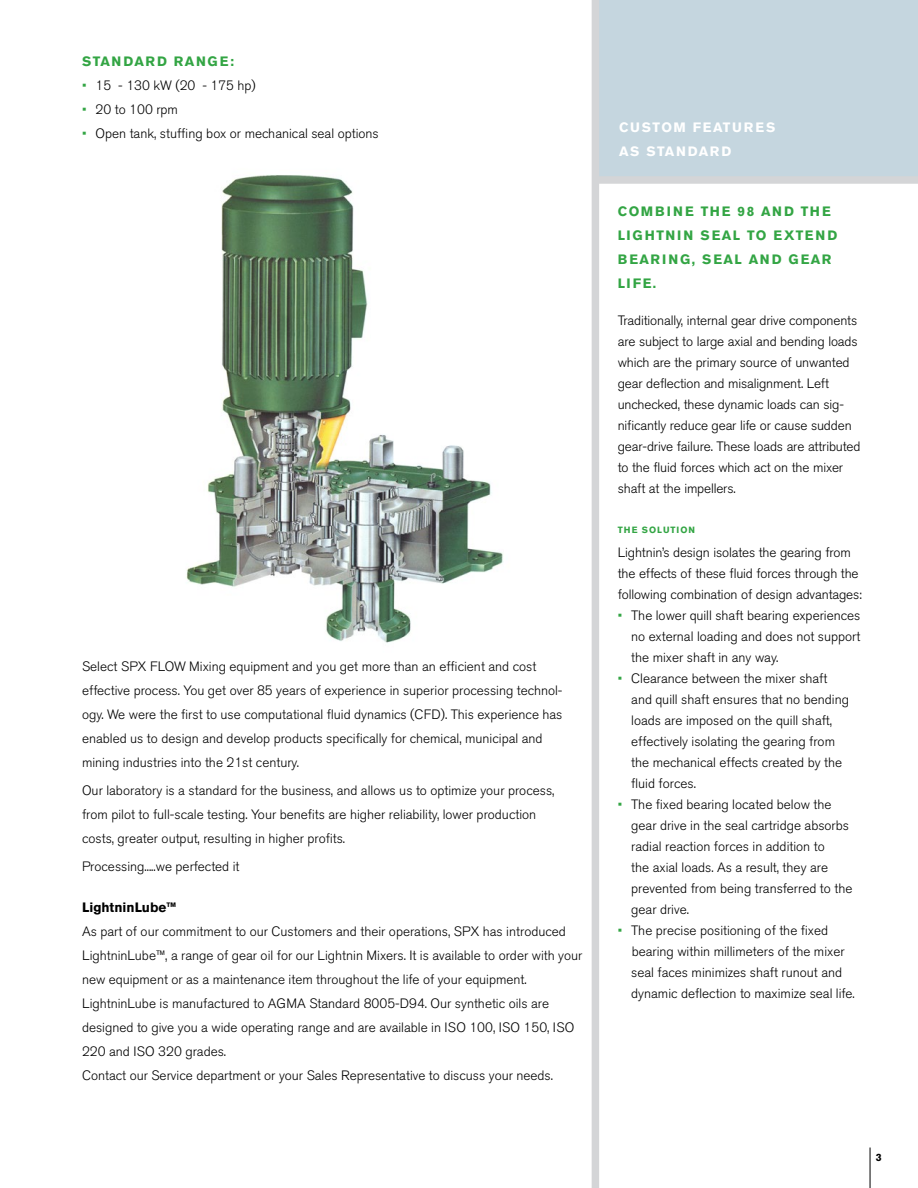
<style>
.page{position:relative;width:918px;height:1188px;background:#fff}
.page>*{position:absolute;margin:0;border:0;box-sizing:border-box;transform-origin:0 0}
.Body_-_9_auto_-_r{font:300 13.5px/24px "Akzidenz Grotesk BE";color:#000}
.Bullet_Copy{font:300 13.5px/21px "Akzidenz Grotesk BE";color:#000}
.Einführungstexte{font:300 13.5px/21px "Akzidenz Grotesk BE";letter-spacing:-.01em;color:#000}
.Bullet_Copy-2{font:700 13.5px/24px "Akzidenz Grotesk BE";letter-spacing:.11em;color:#33a544}
.t1{font:700 13.5px/24px "Akzidenz Grotesk BE";letter-spacing:.11em;color:#fff}
.Bullet_Copy-3{font:700 13.5px "Akzidenz Grotesk BE";color:#000}
.t2{font:700 10.5px "Akzidenz Grotesk BE";color:#000}
.Body_Copy_Headline{font:700 9px "Akzidenz Grotesk BE";letter-spacing:.1em;color:#33a544}
.s1{color:#33a544}
</style>
<div class="page">
<hr style="left:870px;top:1148px;width:1px;height:40px;background:#000">
<div style="left:599px;top:0;width:319px;height:180px;background:#c5d6df"></div>
<div style="left:595px;top:176px;width:323px;height:8px;background:#d4d5d7"></div>
<div style="left:592px;top:0;width:7px;height:1188px;background:#d4d5d7"></div>
<img style="left:186px;top:175px;width:317px;height:468px">
<p class="Bullet_Copy-2" style="left:82px;top:49px;width:153px">STANDARD RANGE:</p>
<p class="Bullet_Copy" style="left:82px;top:75px;width:175px"><span class="s1">•</span> 15 - 130 kW (20 - 175 hp)</p>
<p class="Bullet_Copy" style="left:82px;top:99px;width:97px"><span class="s1">•</span> 20 to 100 rpm</p>
<p class="Bullet_Copy" style="left:82px;top:123px;width:298px"><span class="s1">•</span> Open tank, stuffing box or mechanical seal options</p>
<p class="Body_-_9_auto_-_r" style="left:82px;top:655px;width:482px">Select SPX FLOW Mixing equipment and you get more than an efficient and cost effective process. You get over 85 years of experience in superior processing technol&shy;ogy. We were the first to use computational fluid dynamics (CFD). This experience has enabled us to design and develop products specifically for chemical, municipal and mining industries into the 21st century.</p>
<p class="Body_-_9_auto_-_r" style="left:82px;top:779px;width:474px">Our laboratory is a standard for the business, and allows us to optimize your process, from pilot to full-scale testing. Your benefits are higher reliability, lower production costs, greater output, resulting in higher profits.</p>
<p class="Body_-_9_auto_-_r" style="left:82px;top:855px;width:159px">Processing.....we perfected it</p>
<p class="Bullet_Copy-3" style="left:82px;top:899px;width:96px">LightninLube™</p>
<p class="Body_-_9_auto_-_r" style="left:82px;top:919px;width:502px">As part of our commitment to our Customers and their operations, SPX has introduced<br>LightninLube™, a range of gear oil for our Lightnin Mixers. It is available to order with your new equipment or as a maintenance item throughout the life of your equipment.</p>
<p class="Body_-_9_auto_-_r" style="left:82px;top:991px;width:494px">LightninLube is manufactured to AGMA Standard 8005-D94. Our synthetic oils are designed to give you a wide operating range and are available in ISO 100, ISO 150, ISO<br>220 and ISO 320 grades.</p>
<p class="Body_-_9_auto_-_r" style="left:82px;top:1063px;width:472px">Contact our Service department or your Sales Representative to discuss your needs.</p>
<p class="t1" style="left:619px;top:115px;width:158px">CUSTOM FEATURES<br>AS STANDARD</p>
<p class="Bullet_Copy-2" style="left:618px;top:200px;width:221px">COMBINE THE 98 AND THE<br>LIGHTNIN SEAL TO EXTEND<br>BEARING, SEAL AND GEAR<br>LIFE.</p>
<p class="Einführungstexte" style="left:618px;top:310px;width:244px">Traditionally, internal gear drive components are subject to large axial and bending loads which are the primary source of unwanted gear deflection and misalignment. Left unchecked, these dynamic loads can sig&shy;nificantly reduce gear life or cause sudden gear-drive failure. These loads are attributed to the fluid forces which act on the mixer shaft at the impellers.</p>
<p class="Body_Copy_Headline" style="left:618px;top:525px;width:79px">THE SOLUTION</p>
<p class="Einführungstexte" style="left:618px;top:542px;width:246px">Lightnin’s design isolates the gearing from the effects of these fluid forces through the following combination of design advantages:</p>
<p class="Bullet_Copy" style="left:631px;top:605px;width:231px;text-align:justify;text-indent:-14px"><span class="s1">•</span> The lower quill shaft bearing experiences no external loading and does not support the mixer shaft in any way.</p>
<p class="Bullet_Copy" style="left:631px;top:668px;width:219px;text-indent:-14px"><span class="s1">•</span> Clearance between the mixer shaft and quill shaft ensures that no bending loads are imposed on the quill shaft, effectively isolating the gearing from the mechanical effects created by the fluid forces.</p>
<p class="Bullet_Copy" style="left:631px;top:794px;width:223px;text-indent:-14px"><span class="s1">•</span> The fixed bearing located below the gear drive in the seal cartridge absorbs radial reaction forces in addition to<br>the axial loads. As a result, they are prevented from being transferred to the gear drive.</p>
<p class="Bullet_Copy" style="left:631px;top:920px;width:225px;text-indent:-14px"><span class="s1">•</span> The precise positioning of the fixed bearing within millimeters of the mixer seal faces minimizes shaft runout and dynamic deflection to maximize seal life.</p>
<p class="t2" style="left:876px;top:1151px;width:7px">3</p>
</div>
